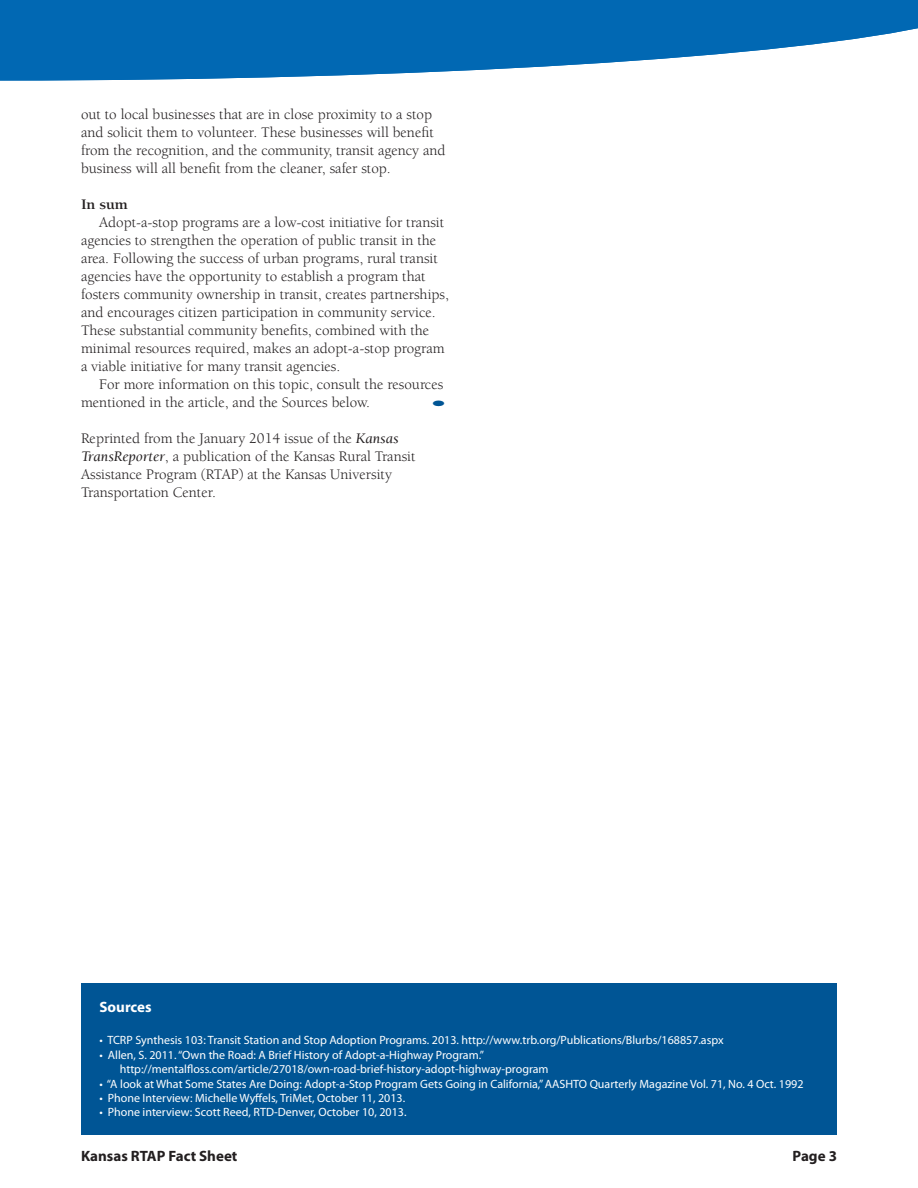
<style>
.page{position:relative;width:918px;height:1188px;background:#fff}
.page>*{position:absolute;margin:0;border:0;box-sizing:border-box;transform-origin:0 0}
.t1{font:21px "Berkeley Std";color:#005595;scale:2 1}
.t2{font:15px/18px "Berkeley Std";color:#231f20}
.t3{font:700 15px "Myriad Pro";color:#231f20}
.t4{font:700 15px "Myriad Pro";color:#fff}
.t5{font:700 15px "Berkeley Std";color:#231f20;scale:1.07 1}
.t6{font:12px "Myriad Pro";color:#fff}
.s1{font-style:italic}
</style>
<div class="page">
<svg style="left:0;top:0;width:918px;height:81px;fill:#0168b3"></svg>
<div style="left:81px;top:983px;width:756px;height:152px;background:#005595"></div>
<p class="t2" style="left:81px;top:105px;width:366px">out to local businesses that are in close proximity to a stop and solicit them to volunteer. These businesses will benefit from the recognition, and the community, transit agency and business will all benefit from the cleaner, safer stop.</p>
<p class="t5" style="left:81px;top:196px;width:45px">In sum</p>
<p class="t2" style="left:81px;top:213px;width:370px;text-indent:18px">Adopt-a-stop programs are a low-cost initiative for transit agencies to strengthen the operation of public transit in the area. Following the success of urban programs, rural transit agencies have the opportunity to establish a program that fosters community ownership in transit, creates partnerships, and encourages citizen participation in community service.<br>These substantial community benefits, combined with the minimal resources required, makes an adopt-a-stop program a viable initiative for many transit agencies.</p>
<p class="t2" style="left:81px;top:375px;width:364px;text-indent:18px">For more information on this topic, consult the resources mentioned in the article, and the Sources below.</p>
<p class="t1" style="left:428px;top:392px;width:12px">•</p>
<p class="t2" style="left:81px;top:429px;width:336px">Reprinted from the January 2014 issue of the <span class="s1">Kansas TransReporter</span>, a publication of the Kansas Rural Transit Assistance Program (RTAP) at the Kansas University Transportation Center.</p>
<p class="t4" style="left:99px;top:997px;width:54px">Sources</p>
<p class="t6" style="left:99px;top:1033px;width:626px">• TCRP Synthesis 103: Transit Station and Stop Adoption Programs. 2013. http://www.trb.org/Publications/Blurbs/168857.aspx</p>
<p class="t6" style="left:99px;top:1047px;width:386px">• Allen, S. 2011. “Own the Road: A Brief History of Adopt-a-Highway Program.”</p>
<p class="t6" style="left:120px;top:1062px;width:430px">http://mentalfloss.com/article/27018/own-road-brief-history-adopt-highway-program</p>
<p class="t6" style="left:99px;top:1076px;width:706px">• “A look at What Some States Are Doing: Adopt-a-Stop Program Gets Going in California,” AASHTO Quarterly Magazine Vol. 71, No. 4 Oct. 1992</p>
<p class="t6" style="left:99px;top:1091px;width:307px">• Phone Interview: Michelle Wyffels, TriMet, October 11, 2013.</p>
<p class="t6" style="left:99px;top:1105px;width:309px">• Phone interview: Scott Reed, RTD-Denver, October 10, 2013.</p>
<p class="t3" style="left:81px;top:1146px;width:158px">Kansas RTAP Fact Sheet</p>
<p class="t3" style="left:793px;top:1146px;width:46px">Page 3</p>
</div>
